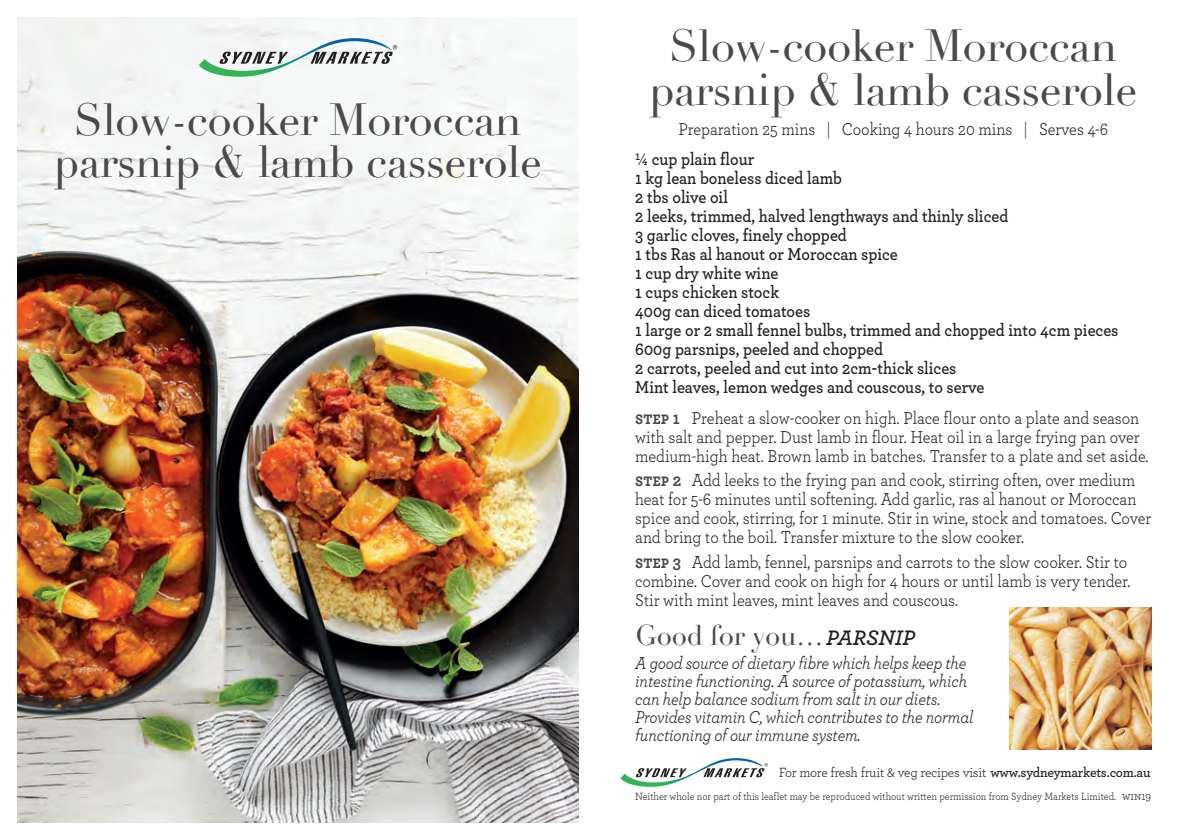
<style>
.page{position:relative;width:1191px;height:840px;background:#fff}
.page>*{position:absolute;margin:0;border:0;box-sizing:border-box;transform-origin:0 0}
.t1{font:44px/44px "Didot";letter-spacing:-.01em;color:#4c484b;text-align:center}
.t2{font:28px "Didot";letter-spacing:-.01em;color:#4c484b}
.t3{font:18px/19px "Archer Pro";color:#231f20;scale:.9 1}
.t4{font:600 18px/19px "Archer Pro";color:#231f20;scale:.9 1}
.t5{font:italic 18px/18px "Archer Pro";letter-spacing:-.01em;color:#231f20;scale:.9 1}
.t6{font:14px "Archer Pro";color:#231f20;scale:.95 1}
.t7{font:11px "Archer Pro";color:#231f20;scale:.91 1}
.s1{color:#4c484b}
.s2{font-weight:600}
.s3{font-weight:700;color:#4c484b}
.s4{font-family:"Archer Pro";font-weight:600;font-style:italic;font-size:22px;color:#231f20}
.s5{font-size:12px}
</style>
<div class="page">
<img style="left:17px;top:17px;width:561px;height:805px">
<svg style="left:620px;top:758px;width:148px;height:28px"></svg>
<svg style="left:199px;top:38px;width:198px;height:39px"></svg>
<img style="left:1009px;top:607px;width:142px;height:141px">
<h1 class="t1" style="left:53px;top:100px;width:490px;line-height:42px">Slow-cooker Moroccan parsnip &amp; lamb casserole</h1>
<h1 class="t1" style="left:649px;top:25px;width:490px">Slow-cooker Moroccan parsnip &amp; lamb casserole</h1>
<p class="t3" style="left:635px;top:114px;width:527px;line-height:29.4px;text-indent:43px">Preparation 25 mins <span class="s1">|</span> Cooking 4 hours 20 mins <span class="s1">|</span> Serves 4-6 <span class="s2">¼ cup plain flour</span></p>
<p class="t4" style="left:635px;top:167px;width:538px">1 kg lean boneless diced lamb<br>2 tbs olive oil<br>2 leeks, trimmed, halved lengthways and thinly sliced<br>3 garlic cloves, finely chopped<br>1 tbs Ras al hanout or Moroccan spice<br>1 cup dry white wine<br>1 cups chicken stock<br>400g can diced tomatoes<br>1 large or 2 small fennel bulbs, trimmed and chopped into 4cm pieces 600g parsnips, peeled and chopped<br>2 carrots, peeled and cut into 2cm-thick slices<br>Mint leaves, lemon wedges and couscous, to serve</p>
<p class="t3" style="left:635px;top:407px;width:572px"><span class="s3">step 1</span> Preheat a slow-cooker on high. Place flour onto a plate and season with salt and pepper. Dust lamb in flour. Heat oil in a large frying pan over medium-high heat. Brown lamb in batches. Transfer to a plate and set aside.</p>
<p class="t3" style="left:635px;top:469px;width:575px"><span class="s3">step 2</span> Add leeks to the frying pan and cook, stirring often, over medium heat for 5-6 minutes until softening. Add garlic, ras al hanout or Moroccan spice and cook, stirring, for 1 minute. Stir in wine, stock and tomatoes. Cover and bring to the boil. Transfer mixture to the slow cooker.</p>
<p class="t3" style="left:635px;top:551px;width:552px"><span class="s3">step 3</span> Add lamb, fennel, parsnips and carrots to the slow cooker. Stir to combine. Cover and cook on high for 4 hours or until lamb is very tender.<br>Stir with mint leaves, mint leaves and couscous.</p>
<h2 class="t2" style="left:635px;top:618px;width:281px">Good for you…<span class="s4">PARSNIP</span></h2>
<p class="t5" style="left:635px;top:652px;width:377px">A good source of dietary fibre which helps keep the intestine functioning. A source of potassium, which can help balance sodium from salt in our diets.<br>Provides vitamin C, which contributes to the normal functioning of our immune system.</p>
<p class="t6" style="left:778px;top:762px;width:393px">For more fresh fruit &amp; veg recipes visit <span class="s2">www.sydneymarkets.com.au</span></p>
<p class="t7" style="left:635px;top:788px;width:568px">Neither whole nor part of this leaflet may be reproduced without written permission from Sydney Markets Limited. <span class="s5">win19</span></p>
</div>
